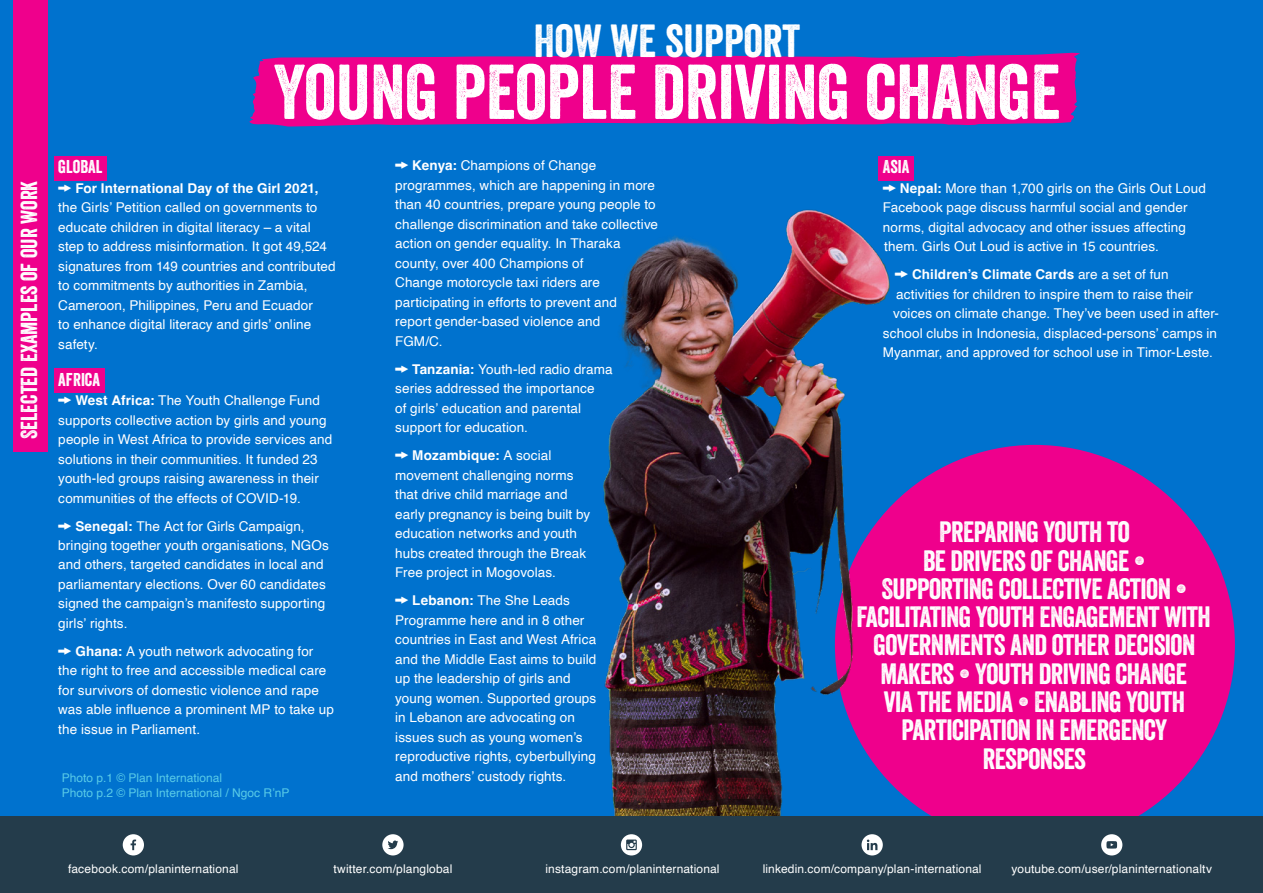
<style>
.page{position:relative;width:1263px;height:893px;background:#fff}
.page>*{position:absolute;margin:0;border:0;box-sizing:border-box;transform-origin:0 0}
.t1{font:75px "Veneer";color:#fff}
.t2{font:45px "Veneer";color:#fff}
.t3{font:28.5px/28.2px "Veneer";letter-spacing:-.02em;color:#fff;text-align:center}
.t4{font:22.5px "Veneer";color:#fff}
.t5{font:18px "Veneer";color:#fff}
.t6{font:13.5px/19.5px "Helvetica";letter-spacing:.01em;color:#fff}
.t7{font:700 13.5px "Helvetica";letter-spacing:.01em;color:#fff}
.t8{font:12px "Helvetica";letter-spacing:.01em;color:#fff}
.t9{font:12px/15px "Helvetica";color:#58cae7}
.s1{font-weight:700}
.s2{font-weight:400}
</style>
<div class="page">
<div style="left:0;top:0;width:1263px;height:826px;background:#0072ce"></div>
<svg style="left:249px;top:53px;width:831px;height:73px;background:#d90a91"></svg>
<div style="left:835px;top:445px;width:400px;height:400px;background:#ef008c;border-radius:50%"></div>
<img style="left:603px;top:209px;width:308px;height:607px">
<div style="left:54px;top:156px;width:53px;height:25px;background:#ef008c"></div>
<div style="left:54px;top:368px;width:50px;height:25px;background:#ef008c"></div>
<div style="left:13px;top:0;width:34px;height:451px;background:#ef008c"></div>
<div style="left:0;top:816px;width:1263px;height:77px;background:#243c4b"></div>
<svg style="left:123px;top:834px;width:21px;height:21px"></svg>
<svg style="left:382px;top:834px;width:22px;height:21px"></svg>
<svg style="left:621px;top:834px;width:21px;height:21px"></svg>
<svg style="left:861px;top:834px;width:22px;height:21px"></svg>
<svg style="left:1101px;top:834px;width:21px;height:21px"></svg>
<div style="left:878px;top:156px;width:36px;height:25px;background:#ef008c"></div>
<svg style="left:895px;top:271px;width:13px;height:7px"></svg>
<h3 class="t4" style="left:15px;top:439px;width:260px;rotate:-90deg">SELECTED EXAMPLES OF OUR WORK</h3>
<h2 class="t2" style="left:534px;top:14px;width:268px">HOW WE SUPPORT</h2>
<h1 class="t1" style="left:274px;top:46px;width:788px">YOUNG PEOPLE DRIVING CHANGE</h1>
<h3 class="t5" style="left:58px;top:156px;width:46px">GLOBAL</h3>
<p class="t7" style="left:75px;top:180px;width:245px">For International Day of the Girl 2021,</p>
<p class="t6" style="left:58px;top:198px;width:279px">the Girls’ Petition called on governments to educate children in digital literacy – a vital step to address misinformation. It got 49,524 signatures from 149 countries and contributed to commitments by authorities in Zambia, Cameroon, Philippines, Peru and Ecuador<br>to enhance digital literacy and girls’ online safety.</p>
<h3 class="t5" style="left:58px;top:368px;width:43px">AFRICA</h3>
<p class="t6" style="left:58px;top:391px;width:275px;text-indent:17px"><span class="s1">West Africa:</span> The Youth Challenge Fund supports collective action by girls and young people in West Africa to provide services and solutions in their communities. It funded 23 youth-led groups raising awareness in their communities of the effects of COVID-19.</p>
<p class="t6" style="left:58px;top:516px;width:272px;text-indent:17px"><span class="s1">Senegal:</span> The Act for Girls Campaign, bringing together youth organisations, NGOs and others, targeted candidates in local and parliamentary elections. Over 60 candidates signed the campaign’s manifesto supporting girls’ rights.</p>
<p class="t6" style="left:58px;top:642px;width:277px;text-indent:17px"><span class="s1">Ghana:</span> A youth network advocating for the right to free and accessible medical care for survivors of domestic violence and rape was able influence a prominent MP to take up the issue in Parliament.</p>
<p class="t9" style="left:62px;top:771px;width:229px">Photo p.1 © Plan International<br>Photo p.2 © Plan International / Ngoc R’nP</p>
<p class="t6" style="left:395px;top:156px;width:264px;text-indent:17px"><span class="s1">Kenya:</span> Champions of Change programmes, which are happening in more than 40 countries, prepare young people to challenge discrimination and take collective action on gender equality. In Tharaka county, over 400 Champions of<br>Change motorcycle taxi riders are participating in efforts to prevent and<br>report gender-based violence and<br>FGM/C.</p>
<p class="t6" style="left:395px;top:360px;width:219px;text-indent:17px"><span class="s1">Tanzania:</span> Youth-led radio drama series addressed the importance<br>of girls’ education and parental support for education.</p>
<p class="t6" style="left:395px;top:446px;width:197px;text-indent:17px"><span class="s1">Mozambique:</span> A social movement challenging norms that drive child marriage and early pregnancy is being built by education networks and youth hubs created through the Break<br>Free project in Mogovolas.</p>
<p class="t6" style="left:395px;top:591px;width:203px;text-indent:17px"><span class="s1">Lebanon:</span> The She Leads<br>Programme here and in 8 other countries in East and West Africa and the Middle East aims to build up the leadership of girls and young women. Supported groups in Lebanon are advocating on issues such as young women’s reproductive rights, cyberbullying and mothers’ custody rights.</p>
<h3 class="t5" style="left:883px;top:156px;width:28px">ASIA</h3>
<p class="t6" style="left:883px;top:179px;width:325px;text-indent:17px"><span class="s1">Nepal:</span> More than 1,700 girls on the Girls Out Loud Facebook page discuss harmful social and gender norms, digital advocacy and other issues affecting them. Girls Out Loud is active in 15 countries.</p>
<p class="t7" style="left:912px;top:266px;width:258px">Children’s Climate Cards <span class="s2">are a set of fun</span></p>
<p class="t6" style="left:896px;top:285px;width:298px">activities for children to inspire them to raise their</p>
<p class="t6" style="left:893px;top:304px;width:327px">voices on climate change. They’ve been used in after-</p>
<p class="t6" style="left:883px;top:324px;width:336px">school clubs in Indonesia, displaced-persons’ camps in</p>
<p class="t6" style="left:883px;top:343px;width:332px">Myanmar, and approved for school use in Timor-Leste.</p>
<p class="t3" style="left:856px;top:518px;width:356px">PREPARING YOUTH TO<br>BE DRIVERS OF CHANGE •<br>SUPPORTING COLLECTIVE ACTION •<br>FACILITATING YOUTH ENGAGEMENT WITH<br>GOVERNMENTS AND OTHER DECISION<br>MAKERS • YOUTH DRIVING CHANGE<br>VIA THE MEDIA • ENABLING YOUTH<br>PARTICIPATION IN EMERGENCY<br>RESPONSES</p>
<p class="t8" style="left:68px;top:859px;width:172px">facebook.com/planinternational</p>
<p class="t8" style="left:333px;top:859px;width:120px">twitter.com/planglobal</p>
<p class="t8" style="left:545px;top:859px;width:176px">instagram.com/planinternational</p>
<p class="t8" style="left:763px;top:859px;width:220px">linkedin.com/company/plan-international</p>
<p class="t8" style="left:1011px;top:859px;width:202px">youtube.com/user/planinternationaltv</p>
</div>
